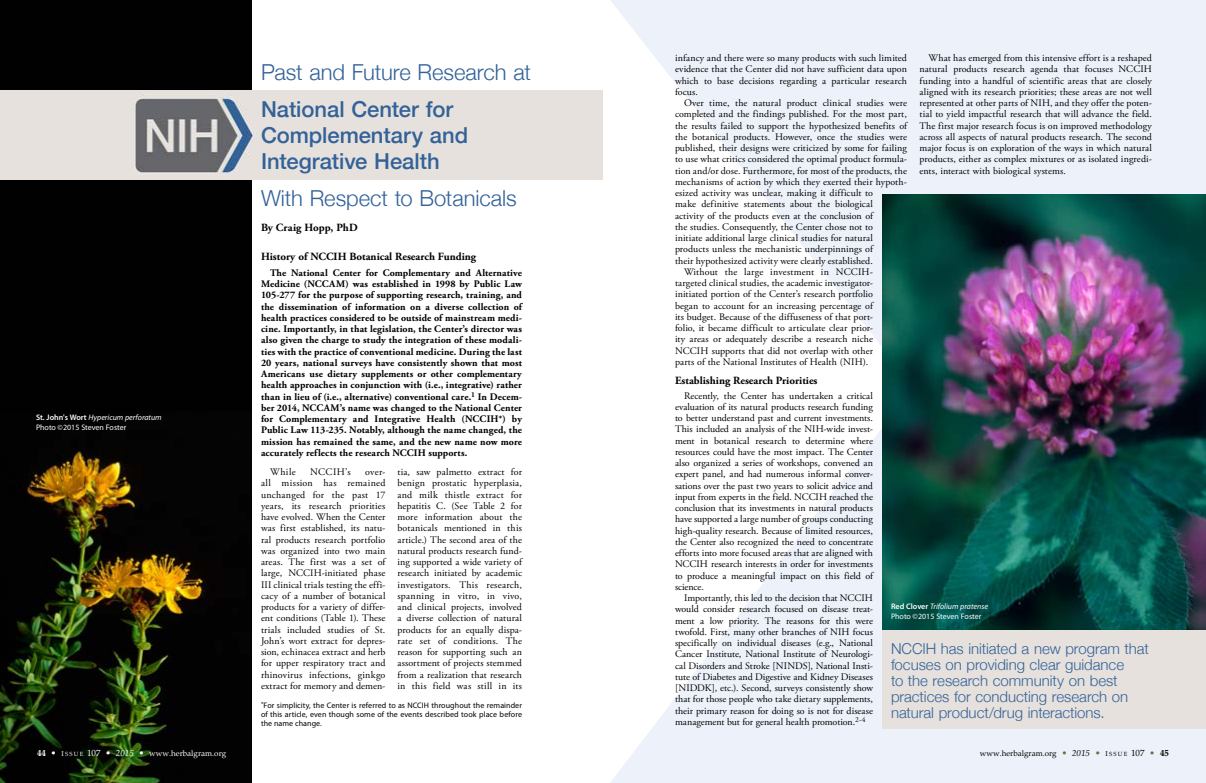
<style>
.page{position:relative;width:1206px;height:783px;background:#fff}
.page>*{position:absolute;margin:0;border:0;box-sizing:border-box;transform-origin:0 0}
.t1{font:500 22px/26px "Helvetica Neue";letter-spacing:-.005em;color:#336298}
.t2{font:300 22px "Helvetica Neue";letter-spacing:-.005em;color:#336298}
.t3{font:300 15px/16px "Helvetica Neue";color:#336298}
.t4{font:700 11px "Adobe Garamond Pro";color:#000}
.t5{font:10px/11.2px "Adobe Garamond Pro";letter-spacing:.01em;color:#000;text-align:justify}
.t6{font:700 10px/11.2px "Adobe Garamond Pro";letter-spacing:.01em;color:#000;text-align:justify}
.t7{font:8px/9px "Myriad Pro";letter-spacing:.01em;color:#000;text-align:justify}
.t8{font:8px/9.6px "Myriad Pro";color:#fff}
.t9{font:8px "Palatino Linotype";color:#fff}
.t10{font:8px "Palatino Linotype";color:#000}
.s1{font-weight:600}
.s2{font-style:italic}
.s3{font-weight:700;font-size:9px}
.s4{font-size:9px}
.s5{font-size:7px}
.s6{font-size:6px}
.s7{font-style:italic;font-size:9px}
.s8{font-size:9px;color:#5c7644}
</style>
<div class="page">
<svg style="left:610px;top:0;width:596px;height:783px;fill:#edf2fa"></svg>
<img style="left:0;top:0;width:252px;height:783px">
<div style="left:0;top:90px;width:603px;height:90px;background:#e6e1dd"></div>
<div style="left:882px;top:630px;width:324px;height:99px;background:#e6e1dd"></div>
<img style="left:134px;top:94px;width:122px;height:80px">
<img style="left:882px;top:195px;width:324px;height:435px">
<p class="t8" style="left:36px;top:413px;width:127px"><span class="s1">St. John's Wort</span> <span class="s2">Hypericum perforatum<br></span>Photo ©2015 Steven Foster</p>
<p class="t9" style="left:37px;top:748px;width:191px"><span class="s3">44</span> <span class="s4">•</span> <span class="s5">I</span> <span class="s6">S S U E</span> <span class="s4">107 •</span> <span class="s7">2015</span> <span class="s4">•</span> www.herbalgram.org</p>
<h1 class="t2" style="left:261px;top:54px;width:272px">Past and Future Research at</h1>
<h1 class="t1" style="left:261px;top:94px;width:209px">National Center for<br>Complementary and<br>Integrative Health</h1>
<h1 class="t2" style="left:261px;top:180px;width:257px">With Respect to Botanicals</h1>
<p class="t4" style="left:261px;top:221px;width:98px">By Craig Hopp, PhD</p>
<p class="t4" style="left:261px;top:250px;width:217px">History of NCCIH Botanical Research Funding</p>
<p class="t6" style="left:261px;top:267px;width:263px;text-indent:9px">The National Center for Complementary and Alternative Medicine (NCCAM) was established in 1998 by Public Law 105-277 for the purpose of supporting research, training, and the dissemination of information on a diverse collection of health practices considered to be outside of mainstream medi&shy;cine. Importantly, in that legislation, the Center’s director was also given the charge to study the integration of these modali&shy;ties with the practice of conventional medicine. During the last 20 years, national surveys have consistently shown that most Americans use dietary supplements or other complementary health approaches in conjunction with (i.e., integrative) rather than in lieu of (i.e., alternative) conventional care.<sup>1</sup> In Decem&shy;ber 2014, NCCAM’s name was changed to the National Center for Complementary and Integrative Health (NCCIH*) by Public Law 113-235. Notably, although the name changed, the mission has remained the same, and the new name now more accurately reflects the research NCCIH supports.</p>
<p class="t5" style="left:261px;top:467px;width:126px;text-indent:104px">over&shy;all mission has remained unchanged for the past 17 years, its research priorities have evolved. When the Center was first established, its natu&shy;ral products research portfolio was organized into two main areas. The first was a set of large, NCCIH-initiated phase III clinical trials testing the effi&shy;cacy of a number of botanical products for a variety of differ&shy;ent conditions (Table 1). These trials included studies of St.<br>John’s wort extract for depres&shy;sion, echinacea extract and herb for upper respiratory tract and rhinovirus infections, ginkgo extract for memory and demen-</p>
<p class="t5" style="left:398px;top:467px;width:126px">tia, saw palmetto extract for benign prostatic hyperplasia, and milk thistle extract for hepatitis C. (See Table 2 for more information about the botanicals mentioned in this article.) The second area of the natural products research fund&shy;ing supported a wide variety of research initiated by academic investigators. This research, spanning in vitro, in vivo, and clinical projects, involved a diverse collection of natural products for an equally dispa&shy;rate set of conditions. The reason for supporting such an assortment of projects stemmed from a realization that research in this field was still in its</p>
<p class="t5" style="left:270px;top:467px;width:27px">While</p>
<p class="t5" style="left:310px;top:467px;width:42px">NCCIH’s</p>
<p class="t7" style="left:261px;top:701px;width:263px"><sup>*</sup>For simplicity, the Center is referred to as NCCIH throughout the remainder of this article, even though some of the events described took place before the name change.</p>
<p class="t5" style="left:675px;top:53px;width:234px">infancy and there were so many products with such limited evidence that the Center did not have sufficient data upon which to base decisions regarding a particular research focus.</p>
<p class="t5" style="left:684px;top:98px;width:225px">Over time, the natural product clinical studies were</p>
<p class="t5" style="left:675px;top:109px;width:233px">completed and the findings published. For the most part,</p>
<p class="t5" style="left:675px;top:120px;width:234px">the results failed to support the hypothesized benefits of</p>
<p class="t5" style="left:675px;top:132px;width:233px">the botanical products. However, once the studies were</p>
<p class="t5" style="left:675px;top:143px;width:234px">published, their designs were criticized by some for failing</p>
<p class="t5" style="left:675px;top:154px;width:233px">to use what critics considered the optimal product formula-</p>
<p class="t5" style="left:675px;top:165px;width:233px">tion and/or dose. Furthermore, for most of the products, the</p>
<p class="t5" style="left:675px;top:177px;width:233px">mechanisms of action by which they exerted their hypoth-</p>
<p class="t5" style="left:675px;top:188px;width:200px">esized activity was unclear, making it difficult to</p>
<p class="t5" style="left:675px;top:199px;width:200px">make definitive statements about the biological</p>
<p class="t5" style="left:675px;top:210px;width:200px">activity of the products even at the conclusion of</p>
<p class="t5" style="left:675px;top:222px;width:200px">the studies. Consequently, the Center chose not to</p>
<p class="t5" style="left:675px;top:233px;width:200px">initiate additional large clinical studies for natural</p>
<p class="t5" style="left:675px;top:244px;width:199px">products unless the mechanistic underpinnings of</p>
<p class="t5" style="left:675px;top:255px;width:199px">their hypothesized activity were clearly established.</p>
<p class="t5" style="left:684px;top:267px;width:191px">Without the large investment in NCCIH-</p>
<p class="t5" style="left:675px;top:278px;width:199px">targeted clinical studies, the academic investigator-</p>
<p class="t5" style="left:675px;top:289px;width:200px">initiated portion of the Center’s research portfolio</p>
<p class="t5" style="left:675px;top:300px;width:199px">began to account for an increasing percentage of</p>
<p class="t5" style="left:675px;top:312px;width:199px">its budget. Because of the diffuseness of that port-</p>
<p class="t5" style="left:675px;top:323px;width:199px">folio, it became difficult to articulate clear prior-</p>
<p class="t5" style="left:675px;top:334px;width:200px">ity areas or adequately describe a research niche</p>
<p class="t5" style="left:675px;top:345px;width:200px">NCCIH supports that did not overlap with other</p>
<p class="t5" style="left:675px;top:357px;width:195px">parts of the National Institutes of Health (NIH).</p>
<p class="t4" style="left:675px;top:374px;width:144px">Establishing Research Priorities</p>
<p class="t5" style="left:675px;top:390px;width:200px;text-indent:9px">Recently, the Center has undertaken a critical evaluation of its natural products research funding to better understand past and current investments.<br>This included an analysis of the NIH-wide invest&shy;ment in botanical research to determine where resources could have the most impact. The Center also organized a series of workshops, convened an expert panel, and had numerous informal conver&shy;sations over the past two years to solicit advice and input from experts in the field. NCCIH reached the conclusion that its investments in natural products have supported a large number of groups conducting high-quality research. Because of limited resources, the Center also recognized the need to concentrate efforts into more focused areas that are aligned with NCCIH research interests in order for investments to produce a meaningful impact on this field of science.</p>
<p class="t5" style="left:675px;top:593px;width:200px;text-indent:9px">Importantly, this led to the decision that NCCIH would consider research focused on disease treat&shy;ment a low priority. The reasons for this were twofold. First, many other branches of NIH focus specifically on individual diseases (e.g., National Cancer Institute, National Institute of Neurologi&shy;cal Disorders and Stroke [NINDS], National Insti&shy;tute of Diabetes and Digestive and Kidney Diseases [NIDDK], etc.). Second, surveys consistently show that for those people who take dietary supplements, their primary reason for doing so is not for disease management but for general health promotion.<sup>2-4</sup></p>
<p class="t5" style="left:920px;top:53px;width:234px;text-indent:9px">What has emerged from this intensive effort is a reshaped natural products research agenda that focuses NCCIH funding into a handful of scientific areas that are closely aligned with its research priorities; these areas are not well represented at other parts of NIH, and they offer the poten&shy;tial to yield impactful research that will advance the field.<br>The first major research focus is on improved methodology across all aspects of natural products research. The second major focus is on exploration of the ways in which natural products, either as complex mixtures or as isolated ingredi&shy;ents, interact with biological systems.</p>
<p class="t8" style="left:891px;top:602px;width:99px"><span class="s1">Red Clover</span> <span class="s2">Trifolium pratense<br></span>Photo ©2015 Steven Foster</p>
<h2 class="t3" style="left:891px;top:639px;width:259px">NCCIH has initiated a new program that focuses on providing clear guidance<br>to the research community on best practices for conducting research on natural product/drug interactions.</h2>
<p class="t10" style="left:980px;top:748px;width:191px">www.herbalgram.org <span class="s8">•</span> <span class="s7">2015</span> <span class="s8">•</span> <span class="s5">I</span> <span class="s6">S S U E</span> <span class="s4">107</span> <span class="s8">•</span> <span class="s3">45</span></p>
</div>
